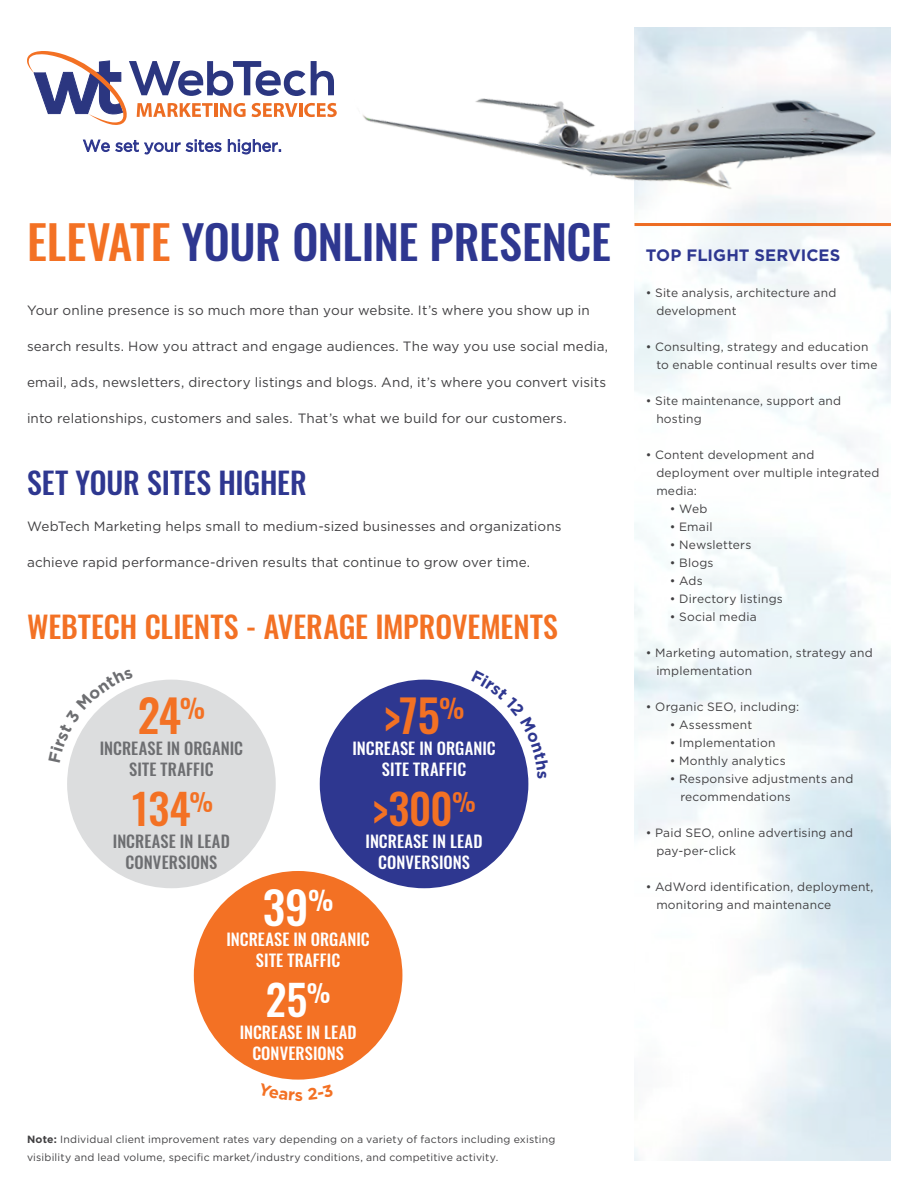
<style>
.page{position:relative;width:918px;height:1188px;background:#fff}
.page>*{position:absolute;margin:0;border:0;box-sizing:border-box;transform-origin:0 0}
.t1{font:500 46.5px "Oswald";letter-spacing:-.01em;color:#2e3790}
.t2{font:500 45px "Oswald";color:#f37124}
.t3{font:500 45px "Oswald";color:#fff}
.t4{font:500 42px "Oswald";color:#f37124}
.t5{font:500 42px "Oswald";color:#fff}
.t6{font:500 30px "Oswald";color:#f37124}
.t7{font:500 30px "Oswald";letter-spacing:-.005em;color:#2e3790}
.t8{font:500 16.5px/21px "Oswald";letter-spacing:.005em;color:#fff;text-align:center}
.t9{font:500 16.5px/21px "Oswald";letter-spacing:.005em;color:#6d6e71;text-align:center}
.t10{font:700 16.5px "Gotham";letter-spacing:.005em;color:#2e3790}
.t11{font:13.5px "Gotham";letter-spacing:.01em;color:#414042}
.t12{font:12px/18px "Gotham";letter-spacing:.015em;color:#414042}
.t13{font:10.5px/18px "Gotham";letter-spacing:.02em;color:#414042}
.s1{color:#f37124}
.s2{font-weight:700}
</style>
<div class="page">
<svg style="left:27px;top:51px;width:310px;height:74px"></svg>
<svg style="left:83px;top:140px;width:97px;height:14px"></svg>
<svg style="left:186px;top:140px;width:35px;height:12px"></svg>
<svg style="left:228px;top:139px;width:53px;height:15px"></svg>
<img style="left:362px;top:27px;width:529px;height:183px">
<hr style="left:634px;top:223px;width:257px;height:3px;background:#ed6d23">
<div style="left:67px;top:680px;width:209px;height:208px;background:#dcddde;border-radius:50%"></div>
<div style="left:320px;top:680px;width:208px;height:208px;background:#2e3790;border-radius:50%"></div>
<div style="left:194px;top:871px;width:208px;height:209px;background:#f37124;border-radius:50%"></div>
<svg style="left:69px;top:687px;width:64px;height:75px"></svg>
<svg style="left:471px;top:691px;width:58px;height:88px"></svg>
<h1 class="t1" style="left:27px;top:210px;width:585px"><span class="s1">ELEVATE</span> YOUR ONLINE PRESENCE</h1>
<p class="t11" style="left:27px;top:302px;width:564px">Your online presence is so much more than your website. It’s where you show up in</p>
<p class="t11" style="left:27px;top:338px;width:583px">search results. How you attract and engage audiences. The way you use social media,</p>
<p class="t11" style="left:27px;top:374px;width:581px">email, ads, newsletters, directory listings and blogs. And, it’s where you convert visits</p>
<p class="t11" style="left:27px;top:410px;width:541px">into relationships, customers and sales. That’s what we build for our customers.</p>
<h3 class="t7" style="left:27px;top:462px;width:281px">SET YOUR SITES HIGHER</h3>
<p class="t11" style="left:27px;top:518px;width:536px">WebTech Marketing helps small to medium-sized businesses and organizations</p>
<p class="t11" style="left:27px;top:554px;width:505px">achieve rapid performance-driven results that continue to grow over time.</p>
<h3 class="t6" style="left:27px;top:606px;width:533px">WEBTECH CLIENTS - AVERAGE IMPROVEMENTS</h3>
<h2 class="t2" style="left:138px;top:684px;width:69px">24<sup>%</sup></h2>
<h2 class="t2" style="left:384px;top:684px;width:83px">&gt;75<sup>%</sup></h2>
<h3 class="t9" style="left:100px;top:738px;width:145px">INCREASE IN ORGANIC<br>SITE TRAFFIC</h3>
<h3 class="t8" style="left:352px;top:738px;width:145px">INCREASE IN ORGANIC<br>SITE TRAFFIC</h3>
<h3 class="t4" style="left:130px;top:779px;width:85px">134<sup>%</sup></h3>
<h3 class="t4" style="left:372px;top:779px;width:105px">&gt;300<sup>%</sup></h3>
<h3 class="t9" style="left:113px;top:831px;width:118px">INCREASE IN LEAD<br>CONVERSIONS</h3>
<h3 class="t8" style="left:366px;top:831px;width:118px">INCREASE IN LEAD<br>CONVERSIONS</h3>
<h2 class="t3" style="left:263px;top:876px;width:72px">39<sup>%</sup></h2>
<h3 class="t8" style="left:226px;top:929px;width:145px">INCREASE IN ORGANIC<br>SITE TRAFFIC</h3>
<h3 class="t5" style="left:266px;top:971px;width:66px">25<sup>%</sup></h3>
<h3 class="t8" style="left:240px;top:1022px;width:118px">INCREASE IN LEAD<br>CONVERSIONS</h3>
<p class="t13" style="left:27px;top:1130px;width:530px"><span class="s2">Note:</span> Individual client improvement rates vary depending on a variety of factors including existing visibility and lead volume, specific market/industry conditions, and competitive activity.</p>
<h3 class="t10" style="left:646px;top:246px;width:196px">TOP FLIGHT SERVICES</h3>
<p class="t12" style="left:656px;top:283px;width:182px;text-indent:-10px">• Site analysis, architecture and development</p>
<p class="t12" style="left:656px;top:337px;width:223px;text-indent:-10px">• Consulting, strategy and education to enable continual results over time</p>
<p class="t12" style="left:656px;top:391px;width:186px;text-indent:-10px">• Site maintenance, support and hosting</p>
<p class="t12" style="left:656px;top:445px;width:225px;text-indent:-10px">• Content development and deployment over multiple integrated media:</p>
<p class="t12" style="left:670px;top:499px;width:39px">• Web</p>
<p class="t12" style="left:670px;top:517px;width:44px">• Email</p>
<p class="t12" style="left:670px;top:535px;width:83px">• Newsletters</p>
<p class="t12" style="left:670px;top:553px;width:45px">• Blogs</p>
<p class="t12" style="left:670px;top:571px;width:34px">• Ads</p>
<p class="t12" style="left:670px;top:589px;width:115px">• Directory listings</p>
<p class="t12" style="left:670px;top:607px;width:88px">• Social media</p>
<p class="t12" style="left:656px;top:643px;width:218px;text-indent:-10px">• Marketing automation, strategy and implementation</p>
<p class="t12" style="left:646px;top:697px;width:155px">• Organic SEO, including:</p>
<p class="t12" style="left:670px;top:715px;width:84px">• Assessment</p>
<p class="t12" style="left:670px;top:733px;width:107px">• Implementation</p>
<p class="t12" style="left:670px;top:751px;width:117px">• Monthly analytics</p>
<p class="t12" style="left:680px;top:769px;width:175px;text-indent:-10px">• Responsive adjustments and recommendations</p>
<p class="t12" style="left:656px;top:823px;width:198px;text-indent:-10px">• Paid SEO, online advertising and pay-per-click</p>
<p class="t12" style="left:656px;top:877px;width:219px;text-indent:-10px">• AdWord identification, deployment, monitoring and maintenance</p>
</div>
